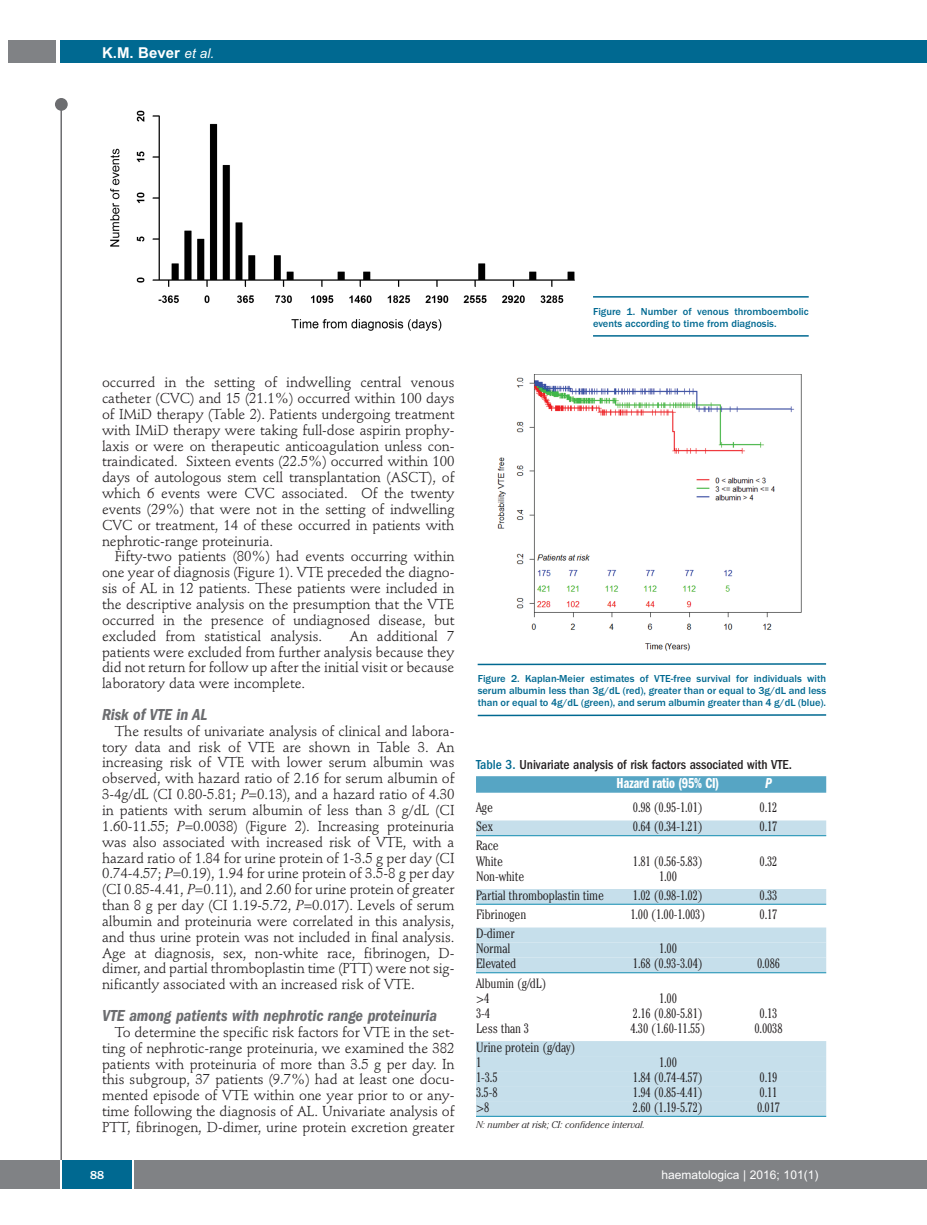
<style>
.page{position:relative;width:927px;height:1225px;background:#fff}
.page>*{position:absolute;margin:0;border:0;box-sizing:border-box;transform-origin:0 0}
.t1{font:italic 600 condensed 16.5px "Franklin Gothic";color:#6c6d70}
.t2{font:15px "Franklin Gothic Demi Cmpr";letter-spacing:-.01em;color:#fff}
.t3{font:700 15px "Arial";color:#fff}
.t4{font:15px "Franklin Gothic Demi Cmpr Ital";color:#fff}
.t5{font:14.25px/15.9px "Stempel Schneidler";letter-spacing:-.005em;color:#231f20;text-align:justify}
.t6{font:300 condensed 13.5px/15px "Cheltenham";letter-spacing:-.01em;color:#231f20}
.t7{font:500 condensed 13.5px "Franklin Gothic";color:#231f20}
.t8{font:12px "Arial";color:#fff}
.t9{font:500 12px "Franklin Gothic";color:#fff}
.t10{font:500 10.5px/12px "Franklin Gothic";color:#006991}
.t11{font:italic 300 9.75px "Cheltenham";color:#231f20}
.s1{font-weight:400;font-style:italic;font-size:13.5px}
.s2{font-style:italic}
.s3{color:#006991}
</style>
<div class="page">
<div style="left:911px;top:40px;width:16px;height:22px;background:#006991"></div>
<div style="left:910px;top:1160px;width:17px;height:28px;background:#808285"></div>
<div style="left:55px;top:98px;width:13px;height:13px;background:#6c6d70;border-radius:50%"></div>
<hr style="left:60px;top:101px;width:2px;height:1061px;background:#6c6d70">
<div style="left:60px;top:40px;width:852px;height:22px;background:#006991"></div>
<div style="left:9px;top:40px;width:47px;height:22px;background:#808285"></div>
<div style="left:0;top:1160px;width:911px;height:28px;background:#808285"></div>
<div style="left:62px;top:1160px;width:71px;height:28px;background:#006991"></div>
<hr style="left:60px;top:1160px;width:2px;height:28px;background:#fff">
<svg style="left:133px;top:1160px;width:1px;height:28px"></svg>
<img style="left:110px;top:110px;width:465px;height:221px">
<hr style="left:593px;top:296px;width:216px;height:2px;background:#006991">
<hr style="left:593px;top:335px;width:216px;height:2px;background:#006991">
<div style="left:476px;top:776px;width:350px;height:16px;background:#56a5c4"></div>
<div style="left:476px;top:820px;width:350px;height:15px;background:#c6dfeb"></div>
<hr style="left:476px;top:835px;width:350px;height:1px;background:#0d8aaf">
<div style="left:476px;top:889px;width:350px;height:15px;background:#c6dfeb"></div>
<hr style="left:476px;top:904px;width:350px;height:1px;background:#0d8aaf">
<div style="left:476px;top:927px;width:350px;height:15px;background:#c6dfeb"></div>
<div style="left:476px;top:942px;width:350px;height:15px;background:#c6dfeb"></div>
<div style="left:476px;top:957px;width:350px;height:15px;background:#c6dfeb"></div>
<hr style="left:476px;top:972px;width:350px;height:1px;background:#0d8aaf">
<div style="left:476px;top:1041px;width:350px;height:15px;background:#c6dfeb"></div>
<div style="left:476px;top:1056px;width:350px;height:15px;background:#c6dfeb"></div>
<div style="left:476px;top:1071px;width:350px;height:15px;background:#c6dfeb"></div>
<div style="left:476px;top:1086px;width:350px;height:15px;background:#c6dfeb"></div>
<div style="left:476px;top:1101px;width:350px;height:15px;background:#c6dfeb"></div>
<hr style="left:476px;top:1116px;width:350px;height:1px;background:#0d8aaf">
<svg style="left:477px;top:663px;width:350px;height:3px"></svg>
<svg style="left:477px;top:714px;width:350px;height:3px"></svg>
<img style="left:497px;top:375px;width:305px;height:276px">
<p class="t3" style="left:102px;top:44px;width:114px">K.M. Bever <span class="s1">et al.</span></p>
<p class="t5" style="left:102px;top:376px;width:354px">occurred in the setting of indwelling central venous catheter (CVC) and 15 (21.1%) occurred within 100 days of IMiD therapy (Table 2). Patients undergoing treatment with IMiD therapy were taking full-dose aspirin prophy&shy;laxis or were on therapeutic anticoagulation unless con&shy;traindicated. Sixteen events (22.5%) occurred within 100 days of autologous stem cell transplantation (ASCT), of which 6 events were CVC associated. Of the twenty events (29%) that were not in the setting of indwelling CVC or treatment, 14 of these occurred in patients with nephrotic-range proteinuria.</p>
<p class="t5" style="left:102px;top:550px;width:354px;text-indent:13px">Fifty-two patients (80%) had events occurring within one year of diagnosis (Figure 1). VTE preceded the diagno&shy;sis of AL in 12 patients. These patients were included in the descriptive analysis on the presumption that the VTE occurred in the presence of undiagnosed disease, but excluded from statistical analysis.</p>
<p class="t5" style="left:102px;top:629px;width:354px;text-indent:248px">An additional 7 patients were excluded from further analysis because they did not return for follow up after the initial visit or because laboratory data were incomplete.</p>
<p class="t1" style="left:102px;top:708px;width:107px">Risk of VTE in AL</p>
<p class="t5" style="left:102px;top:724px;width:354px;text-indent:13px">The results of univariate analysis of clinical and labora&shy;tory data and risk of VTE are shown in Table 3. An increasing risk of VTE with lower serum albumin was observed, with hazard ratio of 2.16 for serum albumin of 3-4g/dL (CI 0.80-5.81; <span class="s2">P</span>=0.13), and a hazard ratio of 4.30 in patients with serum albumin of less than 3 g/dL (CI 1.60-11.55; <span class="s2">P</span>=0.0038) (Figure 2). Increasing proteinuria was also associated with increased risk of VTE, with a hazard ratio of 1.84 for urine protein of 1-3.5 g per day (CI 0.74-4.57; <span class="s2">P</span>=0.19), 1.94 for urine protein of 3.5-8 g per day (CI 0.85-4.41, <span class="s2">P</span>=0.11), and 2.60 for urine protein of greater than 8 g per day (CI 1.19-5.72, <span class="s2">P</span>=0.017). Levels of serum albumin and proteinuria were correlated in this analysis, and thus urine protein was not included in final analysis.<br>Age at diagnosis, sex, non-white race, fibrinogen, D&shy;dimer, and partial thromboplastin time (PTT) were not sig&shy;nificantly associated with an increased risk of VTE.</p>
<p class="t1" style="left:102px;top:1009px;width:337px">VTE among patients with nephrotic range proteinuria</p>
<p class="t5" style="left:102px;top:1025px;width:354px;text-indent:13px">To determine the specific risk factors for VTE in the set&shy;ting of nephrotic-range proteinuria, we examined the 382 patients with proteinuria of more than 3.5 g per day. In this subgroup, 37 patients (9.7%) had at least one docu&shy;mented episode of VTE within one year prior to or any&shy;time following the diagnosis of AL. Univariate analysis of PTT, fibrinogen, D-dimer, urine protein excretion greater</p>
<p class="t10" style="left:593px;top:305px;width:217px">Figure 1. Number of venous thromboembolic events according to time from diagnosis.</p>
<p class="t10" style="left:478px;top:672px;width:350px;text-align:justify">Figure 2. Kaplan-Meier estimates of VTE-free survival for individuals with serum albumin less than 3g/dL (red), greater than or equal to 3g/dL and less than or equal to 4g/dL (green), and serum albumin greater than 4 g/dL (blue).</p>
<p class="t7" style="left:476px;top:760px;width:317px"><span class="s3">Table 3.</span> Univariate analysis of risk factors associated with VTE.</p>
<p class="t2" style="left:617px;top:778px;width:104px">Hazard ratio (95% CI)</p>
<p class="t4" style="left:765px;top:778px;width:8px">P</p>
<p class="t6" style="left:476px;top:801px;width:18px">Age</p>
<p class="t6" style="left:633px;top:801px;width:72px">0.98 (0.95-1.01)</p>
<p class="t6" style="left:760px;top:801px;width:19px">0.12</p>
<p class="t6" style="left:476px;top:820px;width:18px">Sex</p>
<p class="t6" style="left:633px;top:820px;width:72px">0.64 (0.34-1.21)</p>
<p class="t6" style="left:760px;top:820px;width:19px">0.17</p>
<p class="t6" style="left:476px;top:839px;width:29px">Race<br>White</p>
<p class="t6" style="left:633px;top:854px;width:72px">1.81 (0.56-5.83)</p>
<p class="t6" style="left:760px;top:854px;width:19px">0.32</p>
<p class="t6" style="left:476px;top:869px;width:50px">Non-white</p>
<p class="t6" style="left:659px;top:869px;width:19px">1.00</p>
<p class="t6" style="left:476px;top:889px;width:130px">Partial thromboplastin time</p>
<p class="t6" style="left:633px;top:889px;width:72px">1.02 (0.98-1.02)</p>
<p class="t6" style="left:760px;top:889px;width:19px">0.33</p>
<p class="t6" style="left:476px;top:908px;width:52px">Fibrinogen</p>
<p class="t6" style="left:630px;top:908px;width:77px">1.00 (1.00-1.003)</p>
<p class="t6" style="left:760px;top:908px;width:19px">0.17</p>
<p class="t6" style="left:476px;top:927px;width:40px">D-dimer<br>Normal</p>
<p class="t6" style="left:659px;top:942px;width:19px">1.00</p>
<p class="t6" style="left:476px;top:957px;width:42px">Elevated</p>
<p class="t6" style="left:633px;top:957px;width:72px">1.68 (0.93-3.04)</p>
<p class="t6" style="left:757px;top:957px;width:25px">0.086</p>
<p class="t6" style="left:476px;top:976px;width:72px">Albumin (g/dL) &gt;4</p>
<p class="t6" style="left:659px;top:991px;width:19px">1.00</p>
<p class="t6" style="left:476px;top:1006px;width:15px">3-4</p>
<p class="t6" style="left:633px;top:1006px;width:72px">2.16 (0.80-5.81)</p>
<p class="t6" style="left:760px;top:1006px;width:19px">0.13</p>
<p class="t6" style="left:476px;top:1021px;width:55px">Less than 3</p>
<p class="t6" style="left:630px;top:1021px;width:77px">4.30 (1.60-11.55)</p>
<p class="t6" style="left:754px;top:1021px;width:30px">0.0038</p>
<p class="t6" style="left:476px;top:1041px;width:101px">Urine protein (g/day)<br>1</p>
<p class="t6" style="left:659px;top:1056px;width:19px">1.00</p>
<p class="t6" style="left:476px;top:1071px;width:23px">1-3.5</p>
<p class="t6" style="left:633px;top:1071px;width:72px">1.84 (0.74-4.57)</p>
<p class="t6" style="left:760px;top:1071px;width:19px">0.19</p>
<p class="t6" style="left:476px;top:1086px;width:23px">3.5-8</p>
<p class="t6" style="left:633px;top:1086px;width:72px">1.94 (0.85-4.41)</p>
<p class="t6" style="left:760px;top:1086px;width:19px">0.11</p>
<p class="t6" style="left:476px;top:1101px;width:15px">&gt;8</p>
<p class="t6" style="left:633px;top:1101px;width:72px">2.60 (1.19-5.72)</p>
<p class="t6" style="left:757px;top:1101px;width:25px">0.017</p>
<p class="t11" style="left:476px;top:1120px;width:171px">N: number at risk; CI: confidence interval.</p>
<p class="t9" style="left:90px;top:1167px;width:16px">88</p>
<p class="t8" style="left:661px;top:1167px;width:158px">haematologica | 2016; 101(1)</p>
</div>
